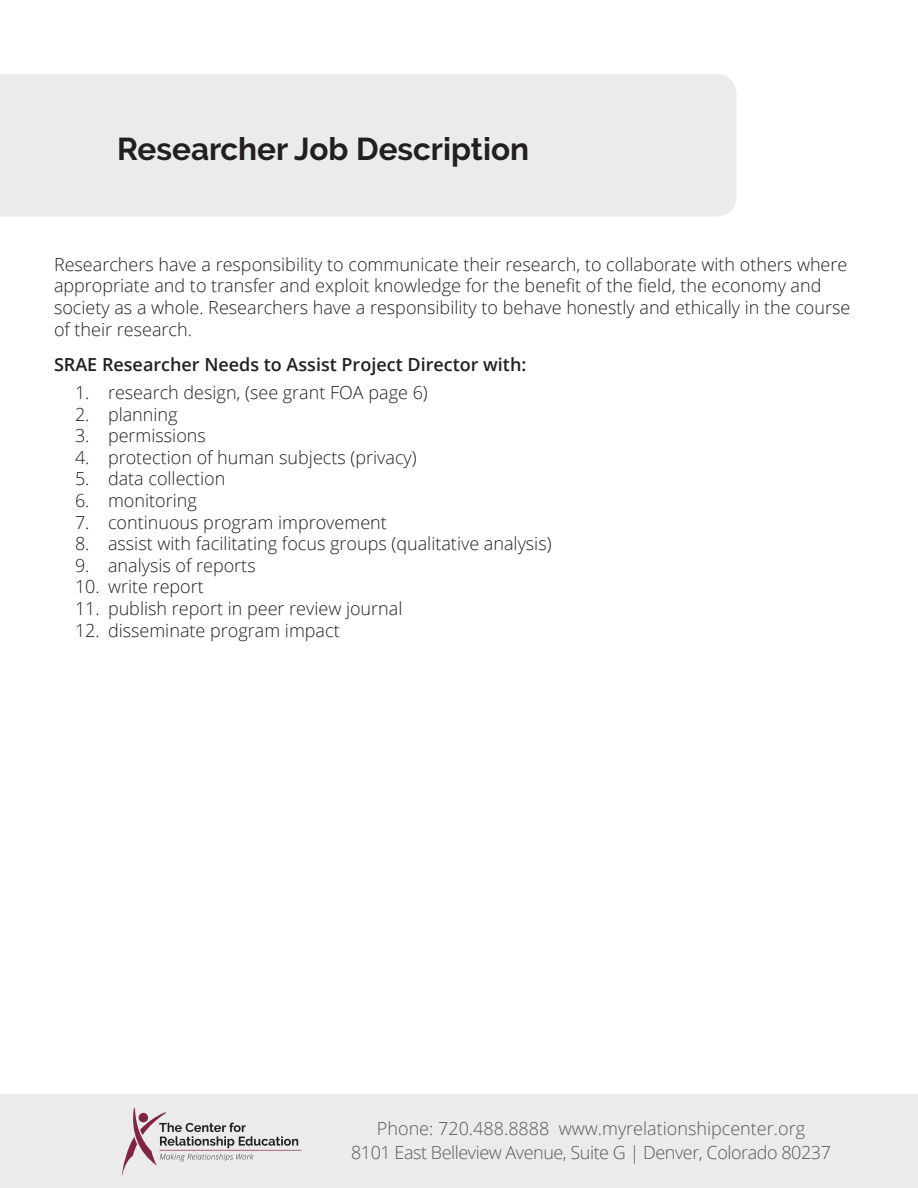
<style>
.page{position:relative;width:918px;height:1188px;background:#fff}
.page>*{position:absolute;margin:0;border:0;box-sizing:border-box;transform-origin:0 0}
.t1{font:700 31.5px "Raleway";color:#231f20}
.t2{font:300 18px/21.6px "Open Sans";color:#231f20}
.t3{font:300 18px/24px "Open Sans";letter-spacing:-.025em;color:#57585a;text-align:center}
.t4{font:600 18px "Open Sans";color:#231f20}
</style>
<div class="page">
<div style="left:0;top:1094px;width:918px;height:94px;background:#ebebec"></div>
<svg style="left:122px;top:1108px;width:180px;height:68px"></svg>
<div style="left:139px;top:1113px;width:9px;height:9px;background:#812345;border-radius:50%"></div>
<div style="left:0;top:74px;width:737px;height:143px;background:#ebebec"></div>
<h1 class="t1" style="left:117px;top:131px;width:414px">Researcher Job Description</h1>
<p class="t2" style="left:54px;top:253px;width:798px">Researchers have a responsibility to communicate their research, to collaborate with others where appropriate and to transfer and exploit knowledge for the benefit of the field, the economy and society as a whole. Researchers have a responsibility to behave honestly and ethically in the course of their research.</p>
<p class="t4" style="left:54px;top:352px;width:474px">SRAE Researcher Needs to Assist Project Director with:</p>
<p class="t2" style="left:75px;top:381px;width:354px">1. research design, (see grant FOA page 6)</p>
<p class="t2" style="left:75px;top:403px;width:104px">2. planning</p>
<p class="t2" style="left:75px;top:424px;width:132px">3. permissions</p>
<p class="t2" style="left:75px;top:446px;width:343px">4. protection of human subjects (privacy)</p>
<p class="t2" style="left:75px;top:468px;width:152px">5. data collection</p>
<p class="t2" style="left:75px;top:489px;width:123px">6. monitoring</p>
<p class="t2" style="left:75px;top:511px;width:313px">7. continuous program improvement</p>
<p class="t2" style="left:75px;top:532px;width:478px">8. assist with facilitating focus groups (qualitative analysis)</p>
<p class="t2" style="left:75px;top:554px;width:182px">9. analysis of reports</p>
<p class="t2" style="left:75px;top:576px;width:130px">10. write report</p>
<p class="t2" style="left:75px;top:597px;width:329px">11. publish report in peer review journal</p>
<p class="t2" style="left:75px;top:619px;width:266px">12. disseminate program impact</p>
<p class="t3" style="left:351px;top:1116px;width:481px">Phone: 720.488.8888 www.myrelationshipcenter.org<br>8101 East Belleview Avenue, Suite G | Denver, Colorado 80237</p>
</div>
